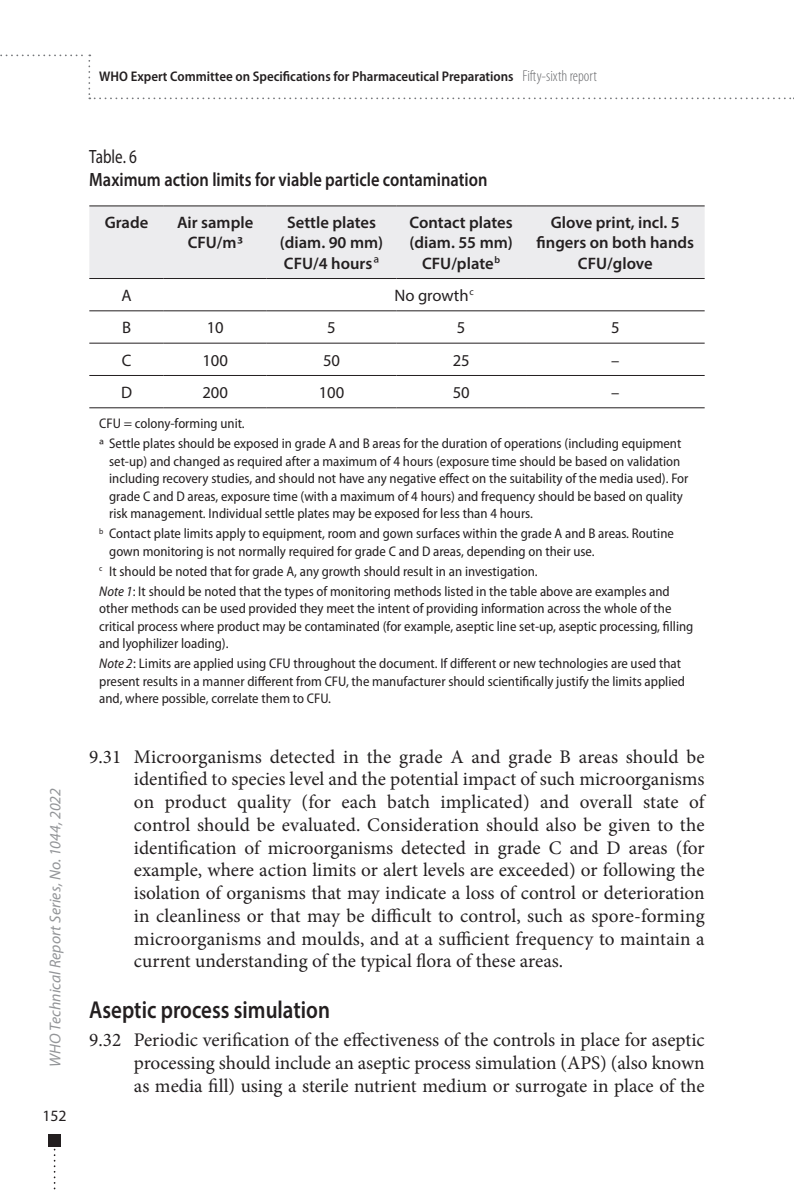
<style>
.page{position:relative;width:794px;height:1191px;background:#fff}
.page>*{position:absolute;margin:0;border:0;box-sizing:border-box;transform-origin:0 0}
.t1{font:600 24.5px "Myriad Pro";color:#231f20;scale:.85 1}
.t2{font:19.25px/22.8px "Minion Pro";color:#231f20;text-align:justify}
.t3{font:600 19.25px "Myriad Pro";color:#231f20;scale:.85 1}
.t4{font:semi-condensed 19.25px "Myriad Pro";color:#231f20;scale:.85 1}
.t5{font:600 16.62px/20.1px "Myriad Pro";color:#231f20;text-align:center}
.t6{font:16.62px "Myriad Pro";color:#231f20}
.t7{font:italic 15.75px "Myriad Pro";color:#939598}
.t8{font:15.75px "Myriad Pro";color:#231f20}
.t9{font:semi-condensed 14px/17.5px "Myriad Pro";color:#231f20}
.t10{font:600 semi-condensed 14px "Myriad Pro";color:#231f20}
.s1{font-weight:300;font-stretch:condensed;font-size:15.75px;color:#6c6d70}
.s2{font-weight:400}
.s3{font-stretch:normal}
.s4{font-style:italic}
</style>
<div class="page">
<div style="left:48px;top:1134px;width:13px;height:12px;background:#231f20"></div>
<svg style="left:54px;top:1146px;width:2px;height:44px"></svg>
<svg style="left:0;top:54px;width:794px;height:45px"></svg>
<div style="left:89px;top:206px;width:615px;height:72px;background:#ececee"></div>
<hr style="left:89px;top:205px;width:75px;height:1px;background:#231f20">
<hr style="left:164px;top:205px;width:103px;height:1px;background:#231f20">
<hr style="left:267px;top:205px;width:129px;height:1px;background:#231f20">
<hr style="left:396px;top:205px;width:130px;height:1px;background:#231f20">
<hr style="left:526px;top:205px;width:178px;height:1px;background:#231f20">
<hr style="left:89px;top:278px;width:75px;height:1px;background:#231f20">
<hr style="left:164px;top:278px;width:103px;height:1px;background:#231f20">
<hr style="left:267px;top:278px;width:129px;height:1px;background:#231f20">
<hr style="left:396px;top:278px;width:130px;height:1px;background:#231f20">
<hr style="left:526px;top:278px;width:178px;height:1px;background:#231f20">
<hr style="left:89px;top:310px;width:75px;height:1px;background:#231f20">
<hr style="left:164px;top:310px;width:103px;height:1px;background:#231f20">
<hr style="left:267px;top:310px;width:129px;height:1px;background:#231f20">
<hr style="left:396px;top:310px;width:130px;height:1px;background:#231f20">
<hr style="left:526px;top:310px;width:178px;height:1px;background:#231f20">
<hr style="left:89px;top:343px;width:75px;height:1px;background:#231f20">
<hr style="left:164px;top:343px;width:103px;height:1px;background:#231f20">
<hr style="left:267px;top:343px;width:129px;height:1px;background:#231f20">
<hr style="left:396px;top:343px;width:130px;height:1px;background:#231f20">
<hr style="left:526px;top:343px;width:178px;height:1px;background:#231f20">
<hr style="left:89px;top:375px;width:75px;height:1px;background:#231f20">
<hr style="left:164px;top:375px;width:103px;height:1px;background:#231f20">
<hr style="left:267px;top:375px;width:129px;height:1px;background:#231f20">
<hr style="left:396px;top:375px;width:130px;height:1px;background:#231f20">
<hr style="left:526px;top:375px;width:178px;height:1px;background:#231f20">
<hr style="left:89px;top:407px;width:75px;height:1px;background:#231f20">
<hr style="left:164px;top:407px;width:103px;height:1px;background:#231f20">
<hr style="left:267px;top:407px;width:129px;height:1px;background:#231f20">
<hr style="left:396px;top:407px;width:130px;height:1px;background:#231f20">
<hr style="left:526px;top:407px;width:178px;height:1px;background:#231f20">
<p class="t10" style="left:99px;top:67px;width:499px">WHO Expert Committee on Specifications for Pharmaceutical Preparations <span class="s1">Fifty-sixth report</span></p>
<p class="t7" style="left:45px;top:1067px;width:280px;rotate:-90deg">WHO Technical Report Series, No. 1044, 2022</p>
<p class="t8" style="left:42px;top:1106px;width:26px">152</p>
<h2 class="t4" style="left:89px;top:145px;width:58px">Table. 6</h2>
<h2 class="t3" style="left:89px;top:167px;width:470px">Maximum action limits for viable particle contamination</h2>
<p class="t5" style="left:105px;top:212px;width:45px">Grade</p>
<p class="t5" style="left:177px;top:212px;width:78px">Air sample<br>CFU/m3</p>
<p class="t5" style="left:280px;top:212px;width:105px">Settle plates (diam. 90 mm)<br>CFU/4 hours<span class="s2">a</span></p>
<p class="t5" style="left:409px;top:212px;width:105px">Contact plates (diam. 55 mm)<br>CFU/plate<sup>b</sup></p>
<p class="t5" style="left:536px;top:212px;width:159px">Glove print, incl. 5 fingers on both hands<br>CFU/glove</p>
<p class="t6" style="left:121px;top:285px;width:12px">A</p>
<p class="t6" style="left:394px;top:285px;width:81px">No growth<sup>c</sup></p>
<p class="t6" style="left:122px;top:317px;width:11px">B</p>
<p class="t6" style="left:207px;top:317px;width:19px">10</p>
<p class="t6" style="left:327px;top:317px;width:10px">5</p>
<p class="t6" style="left:457px;top:317px;width:10px">5</p>
<p class="t6" style="left:611px;top:317px;width:10px">5</p>
<p class="t6" style="left:122px;top:350px;width:11px">C</p>
<p class="t6" style="left:202px;top:350px;width:27px">100</p>
<p class="t6" style="left:323px;top:350px;width:19px">50</p>
<p class="t6" style="left:453px;top:350px;width:19px">25</p>
<p class="t6" style="left:611px;top:350px;width:10px">–</p>
<p class="t6" style="left:121px;top:382px;width:13px">D</p>
<p class="t6" style="left:202px;top:382px;width:27px">200</p>
<p class="t6" style="left:319px;top:382px;width:27px">100</p>
<p class="t6" style="left:453px;top:382px;width:19px">50</p>
<p class="t6" style="left:611px;top:382px;width:10px">–</p>
<p class="t9" style="left:99px;top:413px;width:583px;line-height:19.9px">CFU = colony-forming unit.<br><span class="s3">a</span> Settle plates should be exposed in grade A and B areas for the duration of operations (including equipment</p>
<p class="t9" style="left:109px;top:452px;width:581px">set-up) and changed as required after a maximum of 4 hours (exposure time should be based on validation including recovery studies, and should not have any negative effect on the suitability of the media used). For grade C and D areas, exposure time (with a maximum of 4 hours) and frequency should be based on quality risk management. Individual settle plates may be exposed for less than 4 hours.</p>
<p class="t9" style="left:109px;top:524px;width:566px;text-indent:-10px"><sup>b</sup> Contact plate limits apply to equipment, room and gown surfaces within the grade A and B areas. Routine gown monitoring is not normally required for grade C and D areas, depending on their use.</p>
<p class="t9" style="left:99px;top:561px;width:572px;line-height:19.9px"><sup>c</sup> It should be noted that for grade A, any growth should result in an investigation.<br><span class="s4">Note 1</span>: It should be noted that the types of monitoring methods listed in the table above are examples and</p>
<p class="t9" style="left:99px;top:599px;width:595px">other methods can be used provided they meet the intent of providing information across the whole of the critical process where product may be contaminated (for example, aseptic line set-up, aseptic processing, filling and lyophilizer loading).</p>
<p class="t9" style="left:99px;top:654px;width:587px"><span class="s4">Note 2</span>: Limits are applied using CFU throughout the document. If different or new technologies are used that present results in a manner different from CFU, the manufacturer should scientifically justify the limits applied and, where possible, correlate them to CFU.</p>
<p class="t2" style="left:134px;top:745px;width:572px;text-indent:-45px">9.31 Microorganisms detected in the grade A and grade B areas should be identified to species level and the potential impact of such microorganisms on product quality (for each batch implicated) and overall state of control should be evaluated. Consideration should also be given to the identification of microorganisms detected in grade C and D areas (for example, where action limits or alert levels are exceeded) or following the isolation of organisms that may indicate a loss of control or deterioration in cleanliness or that may be difficult to control, such as spore-forming microorganisms and moulds, and at a sufficient frequency to maintain a current understanding of the typical flora of these areas.</p>
<h1 class="t1" style="left:89px;top:994px;width:285px">Aseptic process simulation</h1>
<h2 class="t2" style="left:134px;top:1028px;width:572px;text-indent:-45px">9.32 Periodic verification of the effectiveness of the controls in place for aseptic processing should include an aseptic process simulation (APS) (also known as media fill) using a sterile nutrient medium or surrogate in place of the</h2>
</div>
